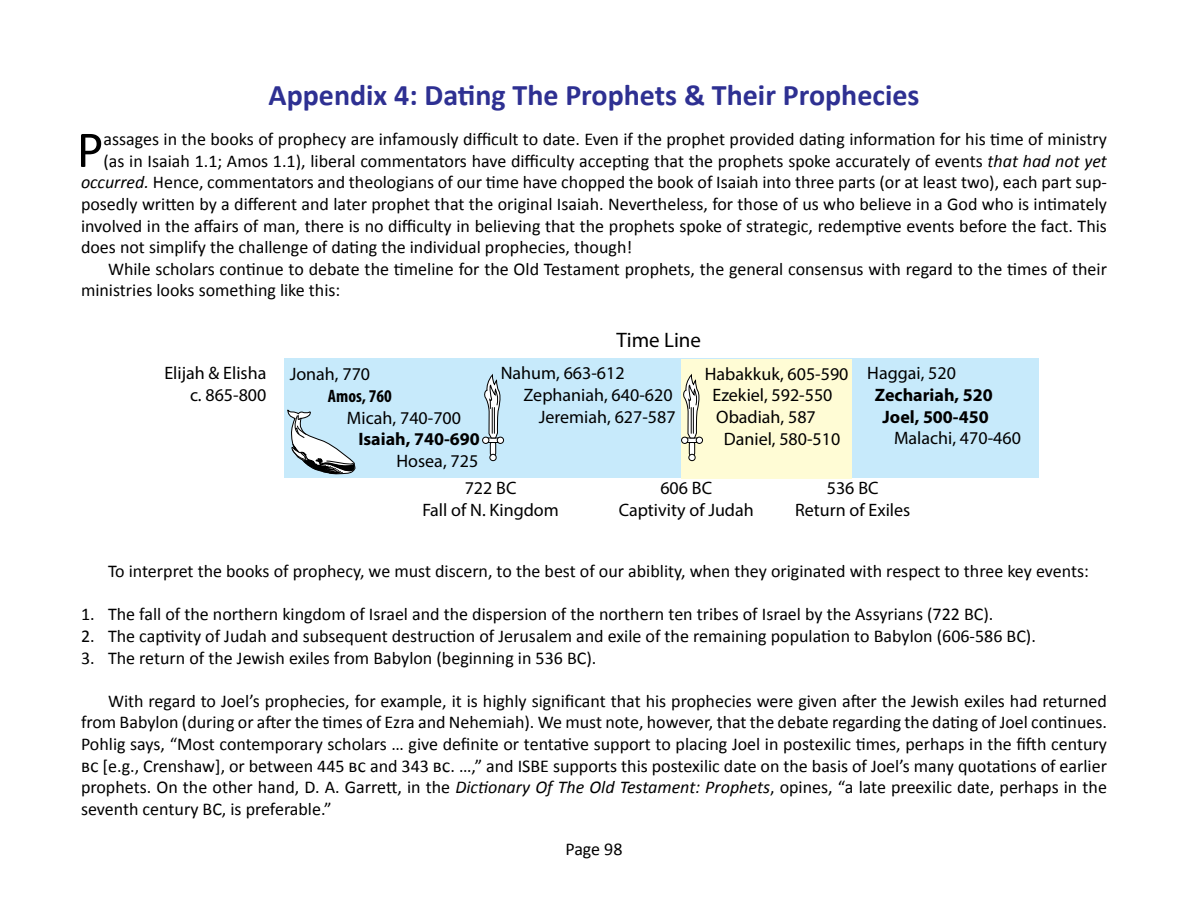
<style>
.page{position:relative;width:1188px;height:918px;background:#fff}
.page>*{position:absolute;margin:0;border:0;box-sizing:border-box;transform-origin:0 0}
.t1{font:52.05px "Calibri";color:#000}
.t2{font:700 30px "Calibri";color:#2e3092}
.t3{font:21px "Myriad Pro";color:#000}
.t4{font:18px/21.6px "Calibri";color:#000;text-align:justify}
.t5{font:18px/21.6px "Myriad Pro";color:#000;text-align:center}
.t6{font:700 18px/21.6px "Myriad Pro";color:#000;text-align:center}
.t7{font:700 condensed 18px "Myriad Pro";color:#000}
.s1{font-style:italic}
</style>
<div class="page">
<div style="left:284px;top:358px;width:755px;height:120px;background:#c7eafb"></div>
<div style="left:681px;top:359px;width:171px;height:119px;background:#fffcd5"></div>
<svg style="left:288px;top:410px;width:68px;height:64px"></svg>
<div style="left:490px;top:442px;width:6px;height:14px;background:#fff;border-radius:3px"></div>
<div style="left:490px;top:441px;width:6px;height:15px;border:1px solid #000;border-radius:3px"></div>
<div style="left:490px;top:454px;width:6px;height:7px;background:#fff;border-radius:50%"></div>
<div style="left:489px;top:454px;width:8px;height:7px;border:1px solid #000;border-radius:50%"></div>
<div style="left:482px;top:437px;width:7px;height:7px;border:1px solid #000;border-radius:50%"></div>
<div style="left:497px;top:437px;width:7px;height:6px;background:#536067;border-radius:50%"></div>
<div style="left:497px;top:437px;width:7px;height:7px;border:1px solid #000;border-radius:50%"></div>
<svg style="left:483px;top:374px;width:19px;height:69px"></svg>
<div style="left:689px;top:442px;width:6px;height:14px;background:#fff;border-radius:3px"></div>
<div style="left:689px;top:441px;width:6px;height:15px;border:1px solid #000;border-radius:3px"></div>
<div style="left:689px;top:454px;width:6px;height:7px;background:#fff;border-radius:50%"></div>
<div style="left:688px;top:454px;width:8px;height:7px;border:1px solid #000;border-radius:50%"></div>
<div style="left:681px;top:437px;width:7px;height:7px;border:1px solid #000;border-radius:50%"></div>
<div style="left:696px;top:437px;width:7px;height:6px;background:#fff;border-radius:50%"></div>
<div style="left:696px;top:437px;width:7px;height:7px;border:1px solid #000;border-radius:50%"></div>
<svg style="left:682px;top:374px;width:18px;height:69px"></svg>
<h2 class="t2" style="left:269px;top:75px;width:652px">Appendix 4: Dating The Prophets &amp; Their Prophecies</h2>
<h1 class="t1" style="left:77px;top:117px;width:28px">P</h1>
<p class="t4" style="left:104px;top:129px;width:1005px">assages in the books of prophecy are infamously difficult to date. Even if the prophet provided dating information for his time of ministry</p>
<p class="t4" style="left:104px;top:150px;width:1005px">(as in Isaiah 1.1; Amos 1.1), liberal commentators have difficulty accepting that the prophets spoke accurately of events <span class="s1">that had not yet</span></p>
<p class="t4" style="left:81px;top:172px;width:1028px"><span class="s1">occurred.</span> Hence, commentators and theologians of our time have chopped the book of Isaiah into three parts (or at least two), each part sup-</p>
<p class="t4" style="left:81px;top:193px;width:1028px">posedly written by a different and later prophet that the original Isaiah. Nevertheless, for those of us who believe in a God who is intimately</p>
<p class="t4" style="left:81px;top:215px;width:1027px">involved in the affairs of man, there is no difficulty in believing that the prophets spoke of strategic, redemptive events before the fact. This</p>
<p class="t4" style="left:81px;top:237px;width:553px">does not simplify the challenge of dating the individual prophecies, though!</p>
<p class="t4" style="left:108px;top:258px;width:1000px">While scholars continue to debate the timeline for the Old Testament prophets, the general consensus with regard to the times of their</p>
<p class="t4" style="left:81px;top:280px;width:261px">ministries looks something like this:</p>
<p class="t5" style="left:164px;top:362px;width:103px;text-align:right">Elijah &amp; Elisha c. 865-800</p>
<p class="t3" style="left:617px;top:327px;width:86px">Time Line</p>
<p class="t5" style="left:501px;top:362px;width:125px">Nahum, 663-612</p>
<p class="t5" style="left:524px;top:384px;width:151px">Zephaniah, 640-620</p>
<p class="t5" style="left:539px;top:405px;width:138px">Jeremiah, 627-587</p>
<p class="t5" style="left:712px;top:363px;width:138px;text-align:left;text-indent:-8px">Habakkuk, 605-590<br>Ezekiel, 592-550<br>Obadiah, 587</p>
<p class="t5" style="left:724px;top:427px;width:118px">Daniel, 580-510</p>
<p class="t5" style="left:795px;top:477px;width:117px">536 BC<br>Return of Exiles</p>
<p class="t5" style="left:867px;top:362px;width:90px">Haggai, 520</p>
<p class="t6" style="left:875px;top:384px;width:120px">Zechariah, 520<br>Joel, 500-450</p>
<p class="t5" style="left:894px;top:427px;width:128px">Malachi, 470-460</p>
<p class="t5" style="left:290px;top:363px;width:82px">Jonah, 770</p>
<p class="t7" style="left:328px;top:385px;width:65px">Amos, 760</p>
<p class="t5" style="left:347px;top:406px;width:116px">Micah, 740-700</p>
<p class="t6" style="left:358px;top:428px;width:123px">Isaiah, 740-690</p>
<p class="t5" style="left:397px;top:450px;width:83px">Hosea, 725</p>
<p class="t5" style="left:422px;top:477px;width:138px">722 BC<br>Fall of N. Kingdom</p>
<p class="t5" style="left:619px;top:477px;width:137px">606 BC<br>Captivity of Judah</p>
<p class="t4" style="left:108px;top:561px;width:982px">To interpret the books of prophecy, we must discern, to the best of our abiblity, when they originated with respect to three key events:</p>
<p class="t4" style="left:81px;top:604px;width:914px">1. The fall of the northern kingdom of Israel and the dispersion of the northern ten tribes of Israel by the Assyrians (722 BC).</p>
<p class="t4" style="left:81px;top:625px;width:956px">2. The captivity of Judah and subsequent destruction of Jerusalem and exile of the remaining population to Babylon (606-586 BC).</p>
<p class="t4" style="left:81px;top:647px;width:517px">3. The return of the Jewish exiles from Babylon (beginning in 536 BC).</p>
<p class="t4" style="left:81px;top:690px;width:1028px;text-indent:27px">With regard to Joel’s prophecies, for example, it is highly significant that his prophecies were given after the Jewish exiles had returned from Babylon (during or after the times of Ezra and Nehemiah). We must note, however, that the debate regarding the dating of Joel continues.<br>Pohlig says, “Most contemporary scholars … give definite or tentative support to placing Joel in postexilic times, perhaps in the fifth century bc [e.g., Crenshaw], or between 445 bc and 343 bc. …,” and ISBE supports this postexilic date on the basis of Joel’s many quotations of earlier prophets. On the other hand, D. A. Garrett, in the <span class="s1">Dictionary Of The Old Testament: Prophets</span>, opines, “a late preexilic date, perhaps in the seventh century BC, is preferable.”</p>
<p class="t4" style="left:565px;top:838px;width:59px">Page 98</p>
</div>
